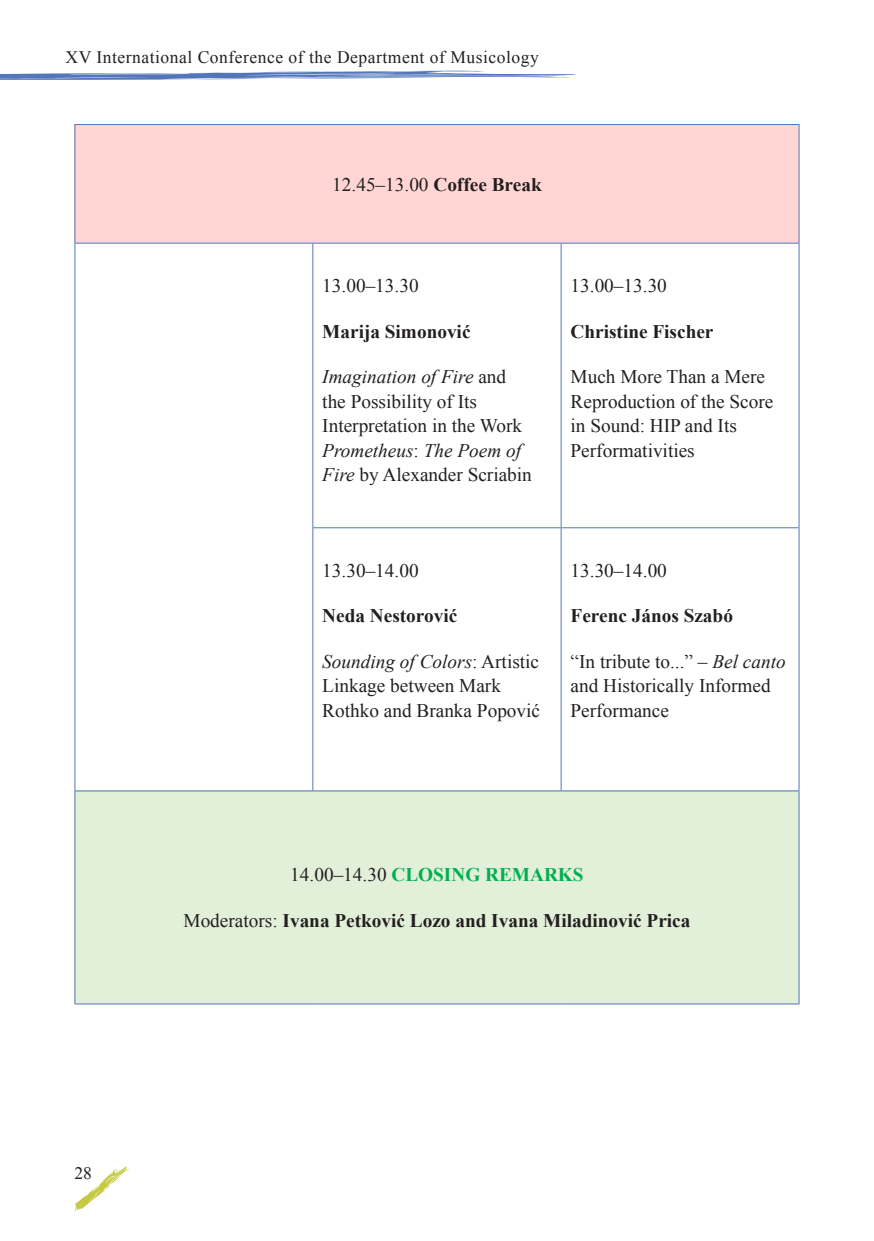
<style>
.page{position:relative;width:874px;height:1241px;background:#fff}
.page>*{position:absolute;margin:0;border:0;box-sizing:border-box;transform-origin:0 0}
.t1{font:19.25px/24.5px "Times New Roman";color:#231f20}
.t2{font:700 19.25px "Times New Roman";color:#231f20}
.t3{font:700 19.25px "Times New Roman";color:#00b050}
.t4{font:17.5px "Times New Roman";letter-spacing:.03em;color:#231f20}
.s1{font-weight:700}
.s2{font-style:italic}
.s3{font-weight:400;color:#231f20}
.s4{font-weight:400}
</style>
<div class="page">
<svg style="left:74px;top:1166px;width:55px;height:45px"></svg>
<svg style="left:0;top:71px;width:576px;height:9px"></svg>
<div style="left:75px;top:124px;width:723px;height:119px;background:#ffd6d3"></div>
<div style="left:75px;top:790px;width:723px;height:213px;background:#e2efd9"></div>
<hr style="left:74px;top:124px;width:239px;height:1px;background:#5376bb">
<hr style="left:74px;top:125px;width:1px;height:118px;background:#5376bb">
<hr style="left:313px;top:124px;width:248px;height:1px;background:#5376bb">
<hr style="left:561px;top:124px;width:238px;height:1px;background:#5376bb">
<hr style="left:798px;top:125px;width:1px;height:118px;background:#5376bb">
<hr style="left:74px;top:243px;width:239px;height:1px;background:#5376bb">
<hr style="left:74px;top:243px;width:1px;height:284px;background:#5376bb">
<hr style="left:313px;top:243px;width:248px;height:1px;background:#5376bb">
<hr style="left:312px;top:243px;width:1px;height:284px;background:#5376bb">
<hr style="left:561px;top:243px;width:238px;height:1px;background:#5376bb">
<hr style="left:560px;top:243px;width:1px;height:284px;background:#5376bb">
<hr style="left:798px;top:243px;width:1px;height:284px;background:#5376bb">
<hr style="left:74px;top:527px;width:1px;height:263px;background:#5376bb">
<hr style="left:312px;top:527px;width:249px;height:1px;background:#5376bb">
<hr style="left:312px;top:528px;width:1px;height:262px;background:#5376bb">
<hr style="left:561px;top:527px;width:238px;height:1px;background:#5376bb">
<hr style="left:560px;top:528px;width:1px;height:262px;background:#5376bb">
<hr style="left:798px;top:528px;width:1px;height:262px;background:#5376bb">
<hr style="left:74px;top:790px;width:239px;height:1px;background:#5376bb">
<hr style="left:74px;top:791px;width:1px;height:212px;background:#5376bb">
<hr style="left:313px;top:790px;width:248px;height:1px;background:#5376bb">
<hr style="left:561px;top:790px;width:238px;height:1px;background:#5376bb">
<hr style="left:798px;top:791px;width:1px;height:212px;background:#5376bb">
<hr style="left:74px;top:1003px;width:239px;height:1px;background:#5376bb">
<hr style="left:313px;top:1003px;width:248px;height:1px;background:#5376bb">
<hr style="left:561px;top:1003px;width:238px;height:1px;background:#5376bb">
<p class="t4" style="left:65px;top:45px;width:474px">XV International Conference of the Department of Musicology</p>
<p class="t1" style="left:332px;top:171px;width:211px">12.45–13.00 <span class="s1">Coffee Break</span></p>
<p class="t1" style="left:322px;top:273px;width:98px">13.00–13.30</p>
<p class="t2" style="left:322px;top:318px;width:150px">Marija Simonović</p>
<p class="t1" style="left:322px;top:364px;width:211px"><span class="s2">Imagination of Fire</span> and the Possibility of Its<br>Interpretation in the Work<br><span class="s2">Prometheus</span>: <span class="s2">The Poem of<br>Fire</span> by Alexander Scriabin</p>
<p class="t1" style="left:322px;top:557px;width:98px">13.30–14.00</p>
<p class="t2" style="left:322px;top:602px;width:136px">Neda Nestorović</p>
<p class="t1" style="left:322px;top:648px;width:219px"><span class="s2">Sounding of Colors</span>: Artistic<br>Linkage between Mark<br>Rothko and Branka Popović</p>
<p class="t1" style="left:570px;top:273px;width:98px">13.00–13.30</p>
<p class="t2" style="left:570px;top:318px;width:144px">Christine Fischer</p>
<p class="t1" style="left:570px;top:364px;width:204px">Much More Than a Mere<br>Reproduction of the Score in Sound: HIP and Its<br>Performativities</p>
<p class="t1" style="left:570px;top:557px;width:98px">13.30–14.00</p>
<p class="t2" style="left:570px;top:602px;width:164px">Ferenc János Szabó</p>
<p class="t1" style="left:570px;top:648px;width:216px">“In tribute to...” – <span class="s2">Bel canto </span>and Historically Informed<br>Performance</p>
<p class="t3" style="left:290px;top:861px;width:295px"><span class="s3">14.00–14.30</span> CLOSING REMARKS</p>
<p class="t2" style="left:183px;top:907px;width:508px"><span class="s4">Moderators:</span> Ivana Petković Lozo and Ivana Miladinović Prica</p>
<p class="t4" style="left:74px;top:1160px;width:19px">28</p>
</div>
